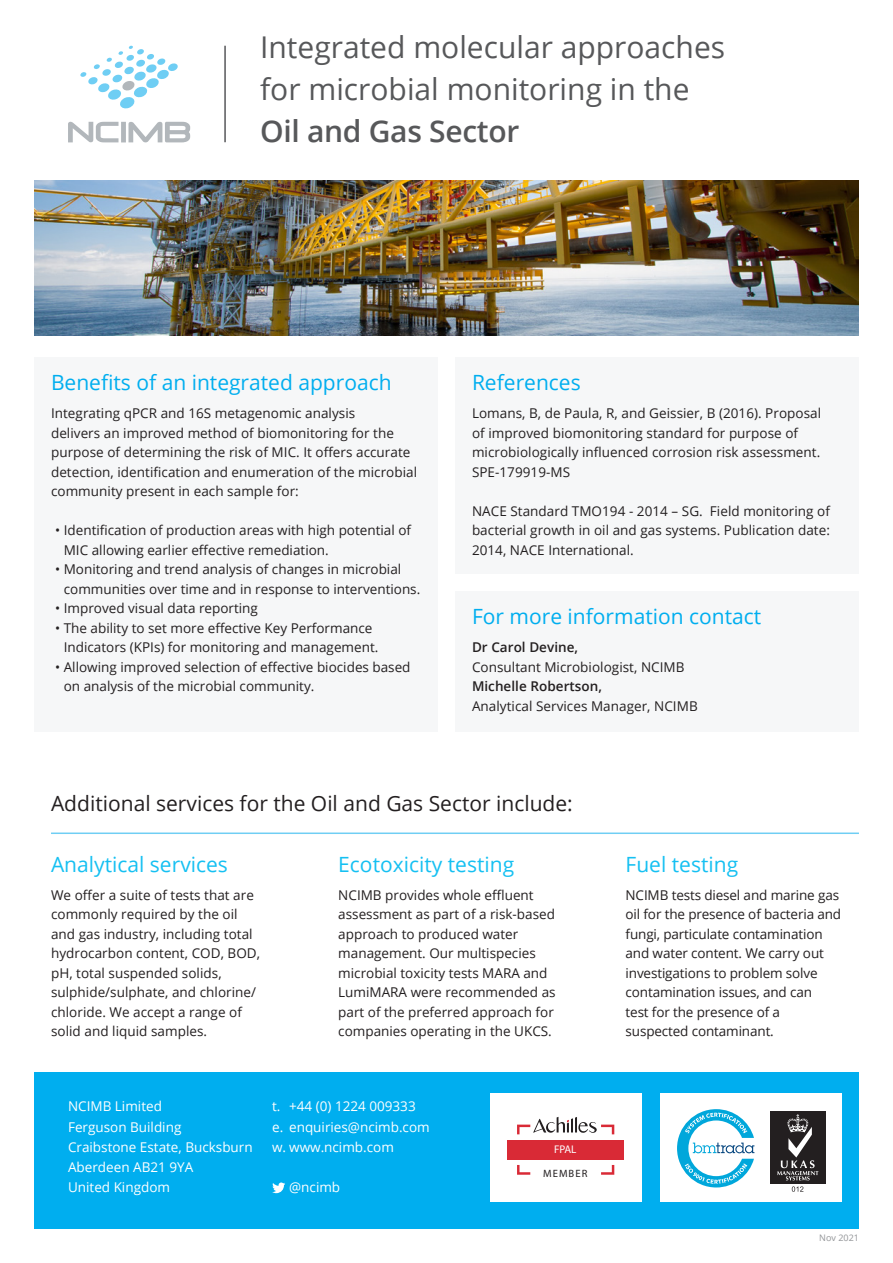
<style>
.page{position:relative;width:893px;height:1263px;background:#fff}
.page>*{position:absolute;margin:0;border:0;box-sizing:border-box;transform-origin:0 0}
.t1{font:30px/42px "Open Sans";color:#57585a}
.t2{font:21px "Open Sans";color:#00aeef}
.t3{font:21px "Open Sans";color:#15c0f2}
.t4{font:21px "Open Sans";color:#231f20}
.t5{font:13.5px/19.5px "Open Sans";color:#231f20}
.t6{font:13.5px "Open Sans";color:#fff}
.t7{font:11.1px "Myriad Pro";color:#fff}
.t8{font:10.65px "Myriad Pro";letter-spacing:.1em;color:#231f20}
.t9{font:9px "Open Sans";color:#939598}
.s1{font-weight:600}
</style>
<div class="page">
<div style="left:34px;top:357px;width:404px;height:374px;background:#f6f7f8"></div>
<div style="left:455px;top:357px;width:404px;height:217px;background:#f6f7f8"></div>
<div style="left:455px;top:591px;width:404px;height:140px;background:#f6f7f8"></div>
<img style="left:34px;top:181px;width:825px;height:155px">
<hr style="left:224px;top:46px;width:2px;height:96px;background:#57585a">
<svg style="left:68px;top:122px;width:51px;height:20px"></svg>
<div style="left:121px;top:122px;width:5px;height:20px;background:#b2b7bb"></div>
<svg style="left:128px;top:122px;width:62px;height:20px"></svg>
<svg style="left:80px;top:46px;width:98px;height:63px"></svg>
<hr style="left:51px;top:832px;width:808px;height:2px;background:#6fcef4">
<div style="left:34px;top:1072px;width:825px;height:156px;background:#00aeef"></div>
<div style="left:661px;top:1093px;width:181px;height:109px;background:#fff"></div>
<div style="left:490px;top:1093px;width:152px;height:109px;background:#fff"></div>
<div style="left:507px;top:1140px;width:116px;height:19px;background:#d92a36"></div>
<svg style="left:601px;top:1165px;width:13px;height:10px"></svg>
<svg style="left:517px;top:1165px;width:13px;height:10px"></svg>
<svg style="left:517px;top:1117px;width:97px;height:17px"></svg>
<svg style="left:677px;top:1109px;width:149px;height:83px"></svg>
<svg style="left:272px;top:1182px;width:13px;height:11px"></svg>
<p class="t1" style="left:260px;top:26px;width:466px">Integrated molecular approaches for microbial monitoring in the<br><span class="s1">Oil and Gas Sector</span></p>
<p class="t2" style="left:51px;top:368px;width:342px">Benefits of an integrated approach</p>
<p class="t5" style="left:51px;top:403px;width:368px">Integrating qPCR and 16S metagenomic analysis<br>delivers an improved method of biomonitoring for the purpose of determining the risk of MIC. It offers accurate detection, identification and enumeration of the microbial community present in each sample for:</p>
<p class="t5" style="left:64px;top:520px;width:349px;text-indent:-9px">• Identification of production areas with high potential of<br>MIC allowing earlier effective remediation.</p>
<p class="t5" style="left:64px;top:559px;width:358px;text-indent:-9px">• Monitoring and trend analysis of changes in microbial communities over time and in response to interventions.</p>
<p class="t5" style="left:55px;top:598px;width:204px">• Improved visual data reporting</p>
<p class="t5" style="left:64px;top:618px;width:316px;text-indent:-9px">• The ability to set more effective Key Performance<br>Indicators (KPIs) for monitoring and management.</p>
<p class="t5" style="left:64px;top:657px;width:348px;text-indent:-9px">• Allowing improved selection of effective biocides based on analysis of the microbial community.</p>
<p class="t2" style="left:472px;top:368px;width:110px">References</p>
<p class="t5" style="left:472px;top:403px;width:351px">Lomans, B, de Paula, R, and Geissier, B (2016). Proposal of improved biomonitoring standard for purpose of microbiologically influenced corrosion risk assessment.<br>SPE-179919-MS</p>
<p class="t5" style="left:472px;top:501px;width:360px;text-align:justify">NACE Standard TMO194 - 2014 – SG. Field monitoring of bacterial growth in oil and gas systems. Publication date:<br>2014, NACE International.</p>
<p class="t2" style="left:472px;top:602px;width:291px">For more information contact</p>
<p class="t5" style="left:472px;top:637px;width:214px"><span class="s1">Dr Carol Devine,<br></span>Consultant Microbiologist, NCIMB</p>
<p class="t5" style="left:472px;top:676px;width:227px"><span class="s1">Michelle Robertson,<br></span>Analytical Services Manager, NCIMB</p>
<p class="t4" style="left:51px;top:789px;width:523px">Additional services for the Oil and Gas Sector include:</p>
<p class="t3" style="left:51px;top:850px;width:178px">Analytical services</p>
<p class="t5" style="left:51px;top:885px;width:211px">We offer a suite of tests that are commonly required by the oil and gas industry, including total hydrocarbon content, COD, BOD, pH, total suspended solids, sulphide/sulphate, and chlorine/ chloride. We accept a range of solid and liquid samples.</p>
<p class="t3" style="left:338px;top:850px;width:177px">Ecotoxicity testing</p>
<p class="t5" style="left:338px;top:885px;width:219px">NCIMB provides whole effluent assessment as part of a risk-based approach to produced water management. Our multispecies microbial toxicity tests MARA and<br>LumiMARA were recommended as part of the preferred approach for companies operating in the UKCS.</p>
<p class="t6" style="left:68px;top:1097px;width:95px">NCIMB Limited</p>
<p class="t6" style="left:68px;top:1117px;width:115px">Ferguson Building</p>
<p class="t6" style="left:68px;top:1138px;width:186px">Craibstone Estate, Bucksburn</p>
<p class="t6" style="left:68px;top:1158px;width:127px">Aberdeen AB21 9YA</p>
<p class="t6" style="left:68px;top:1178px;width:104px">United Kingdom</p>
<p class="t6" style="left:272px;top:1097px;width:145px">t. +44 (0) 1224 009333</p>
<p class="t6" style="left:272px;top:1117px;width:159px">e. enquiries@ncimb.com</p>
<p class="t6" style="left:272px;top:1138px;width:123px">w. www.ncimb.com</p>
<p class="t6" style="left:289px;top:1178px;width:53px">@ncimb</p>
<p class="t7" style="left:554px;top:1142px;width:24px">FPAL</p>
<p class="t8" style="left:543px;top:1167px;width:46px">MEMBER</p>
<p class="t3" style="left:626px;top:850px;width:114px">Fuel testing</p>
<p class="t5" style="left:626px;top:885px;width:217px">NCIMB tests diesel and marine gas oil for the presence of bacteria and fungi, particulate contamination and water content. We carry out investigations to problem solve contamination issues, and can<br>test for the presence of a suspected contaminant.</p>
<p class="t9" style="left:819px;top:1232px;width:41px">Nov 2021</p>
</div>
